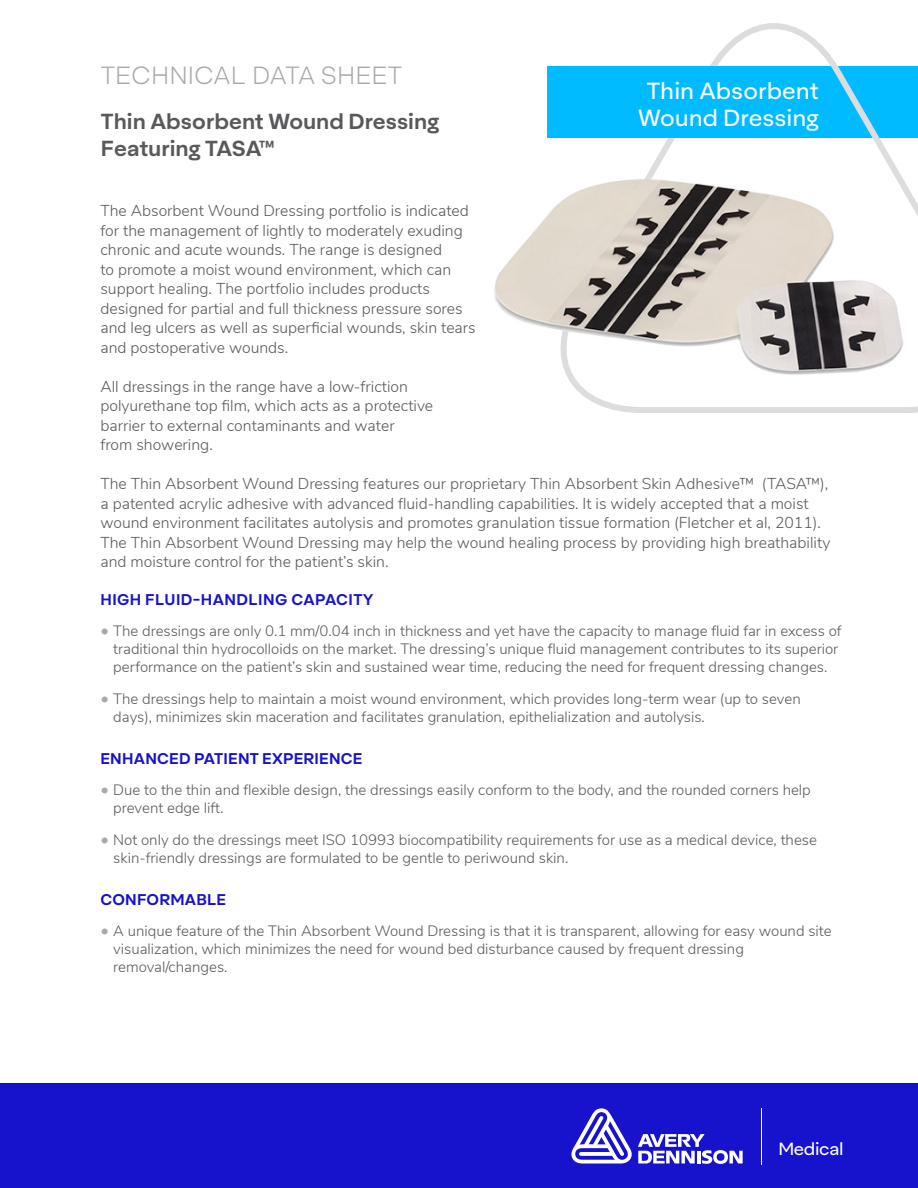
<style>
.page{position:relative;width:918px;height:1188px;background:#fff}
.page>*{position:absolute;margin:0;border:0;box-sizing:border-box;transform-origin:0 0}
.t1{font:300 24px "Aktifo A";color:#a7a9ac}
.t2{font:22.5px/27px "Aktifo A";color:#fff;text-align:center}
.t3{font:600 21px/27px "Aktifo A";color:#58595b}
.t4{font:16.95px "Aktifo A";letter-spacing:-.02em;color:#fff}
.t5{font:300 15.75px/19.5px "Nunito Sans";color:#58595b}
.t6{font:300 15px/18px "Nunito Sans";color:#58595b}
.t7{font:600 15px "Aktifo A";letter-spacing:.015em;color:#1712cc}
.s1{font-size:16.5px;color:#a7a9ac}
</style>
<div class="page">
<div style="left:0;top:1083px;width:918px;height:105px;background:#1712cc"></div>
<svg style="left:600px;top:23px;width:318px;height:390px"></svg>
<div style="left:547px;top:66px;width:195px;height:72px;background:#0bf"></div>
<hr style="left:761px;top:1108px;width:1px;height:57px;background:#fff">
<svg style="left:638px;top:1134px;width:105px;height:30px"></svg>
<svg style="left:571px;top:1108px;width:61px;height:56px"></svg>
<img style="left:494px;top:128px;width:421px;height:277px">
<h1 class="t1" style="left:101px;top:61px;width:302px">TECHNICAL DATA SHEET</h1>
<h3 class="t3" style="left:101px;top:107px;width:340px">Thin Absorbent Wound Dressing<br>Featuring TASA™</h3>
<h2 class="t2" style="left:638px;top:80px;width:182px">Thin Absorbent<br>Wound Dressing</h2>
<p class="t5" style="left:100px;top:200px;width:377px">The Absorbent Wound Dressing portfolio is indicated for the management of lightly to moderately exuding chronic and acute wounds. The range is designed<br>to promote a moist wound environment, which can support healing. The portfolio includes products designed for partial and full thickness pressure sores and leg ulcers as well as superficial wounds, skin tears and postoperative wounds.</p>
<p class="t5" style="left:100px;top:375px;width:334px">All dressings in the range have a low-friction polyurethane top film, which acts as a protective barrier to external contaminants and water<br>from showering.</p>
<p class="t5" style="left:100px;top:473px;width:731px">The Thin Absorbent Wound Dressing features our proprietary Thin Absorbent Skin Adhesive™ (TASA™), a patented acrylic adhesive with advanced fluid-handling capabilities. It is widely accepted that a moist wound environment facilitates autolysis and promotes granulation tissue formation (Fletcher et al, 2011).<br>The Thin Absorbent Wound Dressing may help the wound healing process by providing high breathability and moisture control for the patient’s skin.</p>
<p class="t7" style="left:100px;top:589px;width:274px">HIGH FLUID-HANDLING CAPACITY</p>
<p class="t6" style="left:113px;top:621px;width:730px;text-indent:-13px"><span class="s1">•</span> The dressings are only 0.1 mm/0.04 inch in thickness and yet have the capacity to manage fluid far in excess of traditional thin hydrocolloids on the market. The dressing’s unique fluid management contributes to its superior performance on the patient’s skin and sustained wear time, reducing the need for frequent dressing changes.</p>
<p class="t6" style="left:113px;top:689px;width:689px;text-indent:-13px"><span class="s1">•</span> The dressings help to maintain a moist wound environment, which provides long-term wear (up to seven days), minimizes skin maceration and facilitates granulation, epithelialization and autolysis.</p>
<p class="t7" style="left:100px;top:748px;width:264px">ENHANCED PATIENT EXPERIENCE</p>
<p class="t6" style="left:113px;top:780px;width:699px;text-indent:-13px"><span class="s1">•</span> Due to the thin and flexible design, the dressings easily conform to the body, and the rounded corners help prevent edge lift.</p>
<p class="t6" style="left:113px;top:830px;width:705px;text-indent:-13px"><span class="s1">•</span> Not only do the dressings meet ISO 10993 biocompatibility requirements for use as a medical device, these skin-friendly dressings are formulated to be gentle to periwound skin.</p>
<p class="t7" style="left:100px;top:889px;width:127px">CONFORMABLE</p>
<p class="t6" style="left:113px;top:921px;width:720px;text-indent:-13px"><span class="s1">•</span> A unique feature of the Thin Absorbent Wound Dressing is that it is transparent, allowing for easy wound site visualization, which minimizes the need for wound bed disturbance caused by frequent dressing removal/changes.</p>
<p class="t4" style="left:778px;top:1138px;width:67px">Medical</p>
</div>
